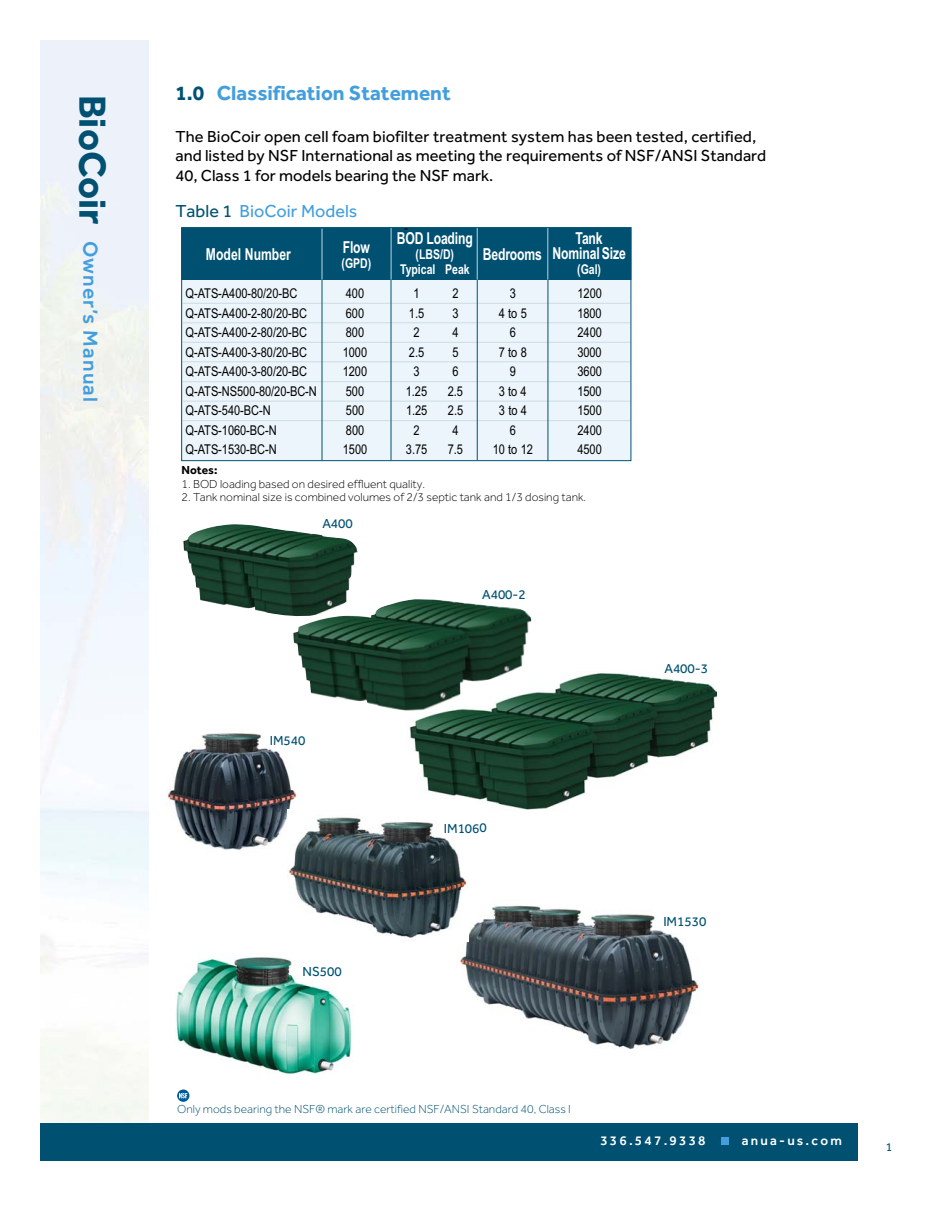
<style>
.page{position:relative;width:945px;height:1215px;background:#fff}
.page>*{position:absolute;margin:0;border:0;box-sizing:border-box;transform-origin:0 0}
.t1{font:700 21px "Effra";color:#429edd}
.t2{font:500 21px "Effra";letter-spacing:.055em;color:#429edd}
.t3{font:18px "Effra";color:#429edd}
.t4{font:16.5px/19.5px "Effra";color:#000}
.t5{font:700 16.5px/15px "Arial Narrow";letter-spacing:-.01em;color:#fff;text-align:center;scale:.9 1}
.t6{font:13.5px "Arial Narrow";letter-spacing:-.005em;color:#000}
.t7{font:13.5px "Effra";letter-spacing:-.01em;color:#005171}
.t8{font:700 13.5px/15px "Arial Narrow";color:#fff;text-align:center;scale:.95 1}
.t9{font:500 13.5px "Effra";letter-spacing:.165em;color:#fff}
.t10{font:300 12px "Effra";color:#000}
.t11{font:300 12px "Effra";color:#005171}
.t12{font:700 12px "Effra";color:#000}
.t13{font:12px "Effra";color:#005171}
.t14{font:700 3px "Effra";color:#000}
.s1{font-weight:700;font-size:39px;color:#005171}
.s2{color:#005171}
</style>
<div class="page">
<div style="left:40px;top:1123px;width:818px;height:38px;background:#005171"></div>
<div style="left:722px;top:1138px;width:7px;height:7px;background:#429edd"></div>
<div style="left:181px;top:280px;width:450px;height:180px;background:#ecf5fb"></div>
<hr style="left:183px;top:303px;width:448px;height:1px;background:#ccdce3">
<hr style="left:183px;top:323px;width:448px;height:1px;background:#ccdce3">
<hr style="left:183px;top:342px;width:448px;height:1px;background:#ccdce3">
<hr style="left:183px;top:362px;width:448px;height:1px;background:#ccdce3">
<hr style="left:183px;top:381px;width:448px;height:1px;background:#ccdce3">
<hr style="left:183px;top:401px;width:448px;height:1px;background:#ccdce3">
<hr style="left:183px;top:420px;width:448px;height:1px;background:#ccdce3">
<div style="left:182px;top:228px;width:449px;height:51px;background:#005171"></div>
<div style="left:181px;top:228px;width:450px;height:52px;border:1px solid #005171"></div>
<hr style="left:322px;top:279px;width:1px;height:181px;background:#005171">
<hr style="left:391px;top:279px;width:1px;height:181px;background:#005171">
<hr style="left:477px;top:279px;width:1px;height:181px;background:#005171">
<hr style="left:548px;top:279px;width:1px;height:182px;background:#005171">
<hr style="left:322px;top:229px;width:1px;height:51px;background:#bfd4dc">
<hr style="left:391px;top:227px;width:1px;height:53px;background:#bfd4dc">
<hr style="left:477px;top:227px;width:1px;height:53px;background:#bfd4dc">
<hr style="left:548px;top:227px;width:1px;height:53px;background:#bfd4dc">
<img style="left:409px;top:673px;width:307px;height:137px">
<img style="left:293px;top:599px;width:238px;height:113px">
<img style="left:183px;top:524px;width:174px;height:93px">
<img style="left:456px;top:905px;width:243px;height:144px">
<img style="left:167px;top:733px;width:130px;height:117px">
<div style="left:181px;top:227px;width:450px;height:234px;border:1px solid #005171"></div>
<img style="left:287px;top:809px;width:182px;height:132px">
<img style="left:175px;top:957px;width:177px;height:117px">
<div style="left:177px;top:1090px;width:12px;height:12px;background:#00599b;border-radius:50%"></div>
<svg style="left:179px;top:1093px;width:9px;height:6px"></svg>
<h1 class="t2" style="left:103px;top:94px;width:309px;rotate:90deg"><span class="s1">BioCoir</span> Owner’s Manual</h1>
<h1 class="t1" style="left:175px;top:80px;width:277px"><span class="s2">1.0</span> Classification Statement</h1>
<p class="t4" style="left:175px;top:126px;width:592px">The BioCoir open cell foam biofilter treatment system has been tested, certified, and listed by NSF International as meeting the requirements of NSF/ANSI Standard<br>40, Class 1 for models bearing the NSF mark.</p>
<h2 class="t3" style="left:175px;top:201px;width:183px"><span class="s2">Table 1</span> BioCoir Models</h2>
<p class="t5" style="left:206px;top:247px;width:96px">Model Number</p>
<p class="t14" style="left:404px;top:227px;width:5px">ZX</p>
<p class="t5" style="left:397px;top:231px;width:86px">BOD Loading</p>
<p class="t8" style="left:400px;top:247px;width:75px">(LBS/D)<br>Typical Peak</p>
<p class="t5" style="left:553px;top:231px;width:83px">Tank<br>Nominal Size</p>
<p class="t8" style="left:577px;top:262px;width:27px">(Gal)</p>
<p class="t5" style="left:343px;top:239px;width:32px">Flow</p>
<p class="t8" style="left:342px;top:256px;width:33px">(GPD)</p>
<p class="t5" style="left:483px;top:247px;width:67px">Bedrooms</p>
<p class="t6" style="left:186px;top:286px;width:113px">Q-ATS-A400-80/20-BC</p>
<p class="t6" style="left:346px;top:286px;width:20px">400</p>
<p class="t6" style="left:414px;top:286px;width:8px">1</p>
<p class="t6" style="left:453px;top:286px;width:8px">2</p>
<p class="t6" style="left:510px;top:286px;width:8px">3</p>
<p class="t6" style="left:578px;top:286px;width:26px">1200</p>
<p class="t6" style="left:186px;top:305px;width:123px">Q-ATS-A400-2-80/20-BC</p>
<p class="t6" style="left:346px;top:305px;width:20px">600</p>
<p class="t6" style="left:409px;top:305px;width:17px">1.5</p>
<p class="t6" style="left:452px;top:305px;width:8px">3</p>
<p class="t6" style="left:499px;top:305px;width:29px">4 to 5</p>
<p class="t6" style="left:577px;top:305px;width:26px">1800</p>
<p class="t6" style="left:186px;top:325px;width:123px">Q-ATS-A400-2-80/20-BC</p>
<p class="t6" style="left:346px;top:325px;width:20px">800</p>
<p class="t6" style="left:414px;top:325px;width:8px">2</p>
<p class="t6" style="left:453px;top:325px;width:8px">4</p>
<p class="t6" style="left:510px;top:325px;width:8px">6</p>
<p class="t6" style="left:578px;top:325px;width:26px">2400</p>
<p class="t6" style="left:186px;top:344px;width:123px">Q-ATS-A400-3-80/20-BC</p>
<p class="t6" style="left:343px;top:344px;width:26px">1000</p>
<p class="t6" style="left:409px;top:344px;width:17px">2.5</p>
<p class="t6" style="left:452px;top:344px;width:8px">5</p>
<p class="t6" style="left:499px;top:344px;width:29px">7 to 8</p>
<p class="t6" style="left:577px;top:344px;width:26px">3000</p>
<p class="t6" style="left:186px;top:364px;width:123px">Q-ATS-A400-3-80/20-BC</p>
<p class="t6" style="left:343px;top:364px;width:26px">1200</p>
<p class="t6" style="left:414px;top:364px;width:8px">3</p>
<p class="t6" style="left:453px;top:364px;width:8px">6</p>
<p class="t6" style="left:510px;top:364px;width:8px">9</p>
<p class="t6" style="left:578px;top:364px;width:26px">3600</p>
<p class="t6" style="left:186px;top:383px;width:133px">Q-ATS-NS500-80/20-BC-N</p>
<p class="t6" style="left:346px;top:383px;width:20px">500</p>
<p class="t6" style="left:406px;top:383px;width:23px">1.25</p>
<p class="t6" style="left:448px;top:383px;width:17px">2.5</p>
<p class="t6" style="left:499px;top:383px;width:29px">3 to 4</p>
<p class="t6" style="left:577px;top:383px;width:26px">1500</p>
<p class="t6" style="left:186px;top:403px;width:87px">Q-ATS-540-BC-N</p>
<p class="t6" style="left:346px;top:403px;width:20px">500</p>
<p class="t6" style="left:406px;top:403px;width:23px">1.25</p>
<p class="t6" style="left:448px;top:403px;width:17px">2.5</p>
<p class="t6" style="left:499px;top:403px;width:29px">3 to 4</p>
<p class="t6" style="left:577px;top:403px;width:26px">1500</p>
<p class="t6" style="left:186px;top:422px;width:93px">Q-ATS-1060-BC-N</p>
<p class="t6" style="left:346px;top:422px;width:20px">800</p>
<p class="t6" style="left:414px;top:422px;width:8px">2</p>
<p class="t6" style="left:453px;top:422px;width:8px">4</p>
<p class="t6" style="left:510px;top:422px;width:8px">6</p>
<p class="t6" style="left:578px;top:422px;width:26px">2400</p>
<p class="t6" style="left:186px;top:442px;width:93px">Q-ATS-1530-BC-N</p>
<p class="t6" style="left:343px;top:442px;width:26px">1500</p>
<p class="t6" style="left:406px;top:442px;width:23px">3.75</p>
<p class="t6" style="left:448px;top:442px;width:17px">7.5</p>
<p class="t6" style="left:493px;top:442px;width:42px">10 to 12</p>
<p class="t6" style="left:577px;top:442px;width:26px">4500</p>
<p class="t12" style="left:181px;top:463px;width:38px">Notes:</p>
<p class="t10" style="left:181px;top:477px;width:245px">1. BOD loading based on desired effluent quality.</p>
<p class="t10" style="left:181px;top:491px;width:406px">2. Tank nominal size is combined volumes of 2/3 septic tank and 1/3 dosing tank.</p>
<p class="t7" style="left:322px;top:516px;width:32px">A400</p>
<p class="t7" style="left:270px;top:733px;width:37px">IM540</p>
<p class="t7" style="left:303px;top:964px;width:41px">NS500</p>
<p class="t7" style="left:482px;top:586px;width:45px">A400-2</p>
<p class="t7" style="left:444px;top:820px;width:45px">IM1060</p>
<p class="t7" style="left:664px;top:661px;width:45px">A400-3</p>
<p class="t7" style="left:663px;top:913px;width:45px">IM1530</p>
<p class="t11" style="left:177px;top:1102px;width:395px">Only mods bearing the NSF® mark are certified NSF/ANSI Standard 40, Class I</p>
<p class="t9" style="left:600px;top:1132px;width:107px">336.547.9338</p>
<p class="t9" style="left:742px;top:1132px;width:102px">anua-us.com</p>
<p class="t13" style="left:886px;top:1140px;width:8px">1</p>
</div>
